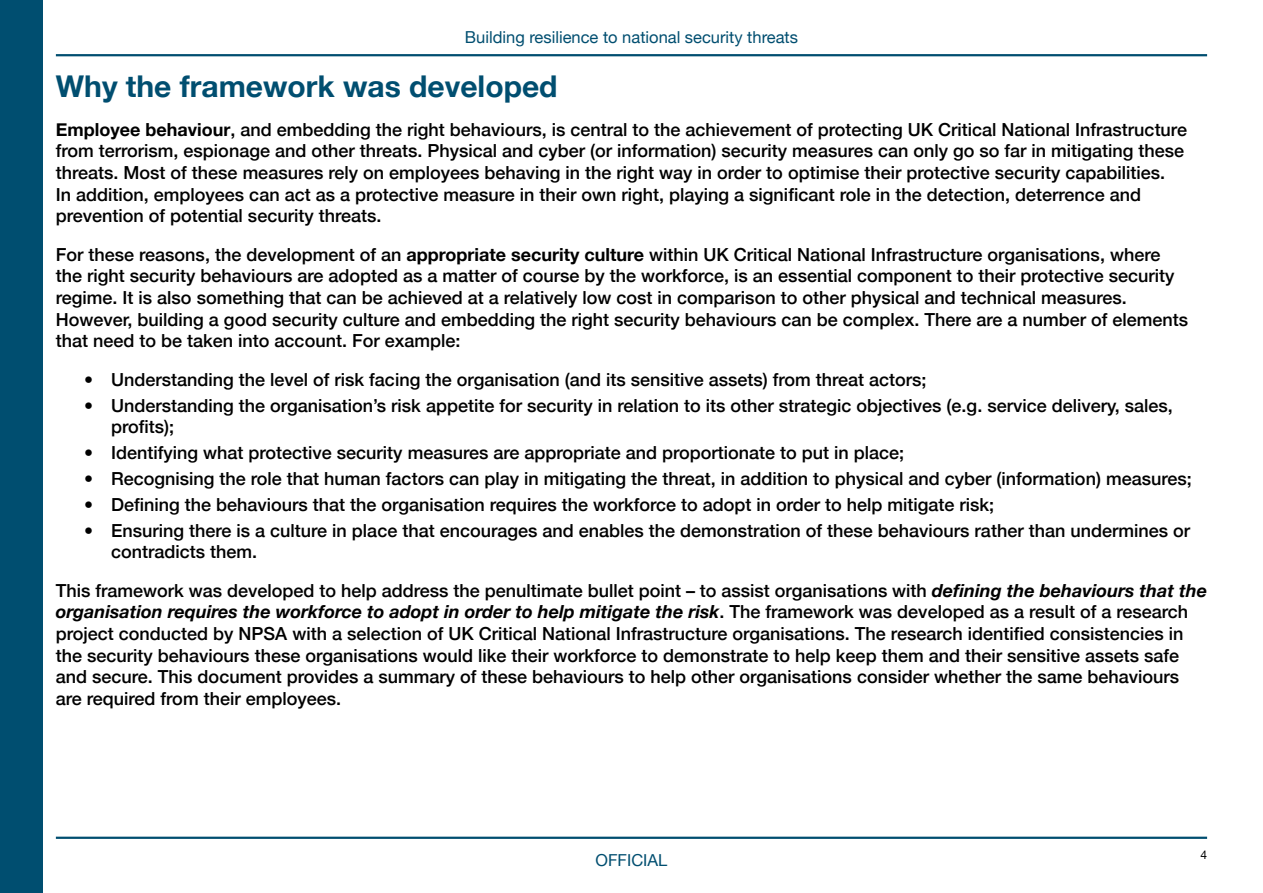
<style>
.page{position:relative;width:1263px;height:893px;background:#fff}
.page>*{position:absolute;margin:0;border:0;box-sizing:border-box;transform-origin:0 0}
.t1{font:700 30px "Helvetica Neue";color:#004e70}
.t2{font:500 18px/21.6px "Helvetica Neue";color:#000}
.t3{font:16.5px "Helvetica Neue";color:#004e70}
.t4{font:12px "Helvetica Neue";color:#000}
.s1{font-weight:700}
.s2{font-weight:700;font-style:italic}
</style>
<div class="page">
<hr style="left:56px;top:837px;width:1151px;height:2px;background:#004e70">
<hr style="left:56px;top:54px;width:1151px;height:2px;background:#004e70">
<div style="left:0;top:0;width:43px;height:893px;background:#004e70"></div>
<p class="t3" style="left:465px;top:27px;width:335px">Building resilience to national security threats</p>
<h1 class="t1" style="left:56px;top:68px;width:503px">Why the framework was developed</h1>
<p class="t2" style="left:56px;top:118px;width:1132px"><span class="s1">Employee behaviour</span>, and embedding the right behaviours, is central to the achievement of protecting UK Critical National Infrastructure from terrorism, espionage and other threats. Physical and cyber (or information) security measures can only go so far in mitigating these threats. Most of these measures rely on employees behaving in the right way in order to optimise their protective security capabilities.<br>In addition, employees can act as a protective measure in their own right, playing a significant role in the detection, deterrence and prevention of potential security threats.</p>
<p class="t2" style="left:56px;top:243px;width:1134px">For these reasons, the development of an <span class="s1">appropriate security culture</span> within UK Critical National Infrastructure organisations, where the right security behaviours are adopted as a matter of course by the workforce, is an essential component to their protective security regime. It is also something that can be achieved at a relatively low cost in comparison to other physical and technical measures.<br>However, building a good security culture and embedding the right security behaviours can be complex. There are a number of elements that need to be taken into account. For example:</p>
<p class="t2" style="left:84px;top:368px;width:844px">• Understanding the level of risk facing the organisation (and its sensitive assets) from threat actors;</p>
<p class="t2" style="left:111px;top:394px;width:1063px;text-indent:-27px">• Understanding the organisation’s risk appetite for security in relation to its other strategic objectives (e.g. service delivery, sales, profits);</p>
<p class="t2" style="left:84px;top:441px;width:822px">• Identifying what protective security measures are appropriate and proportionate to put in place;</p>
<p class="t2" style="left:84px;top:467px;width:1109px">• Recognising the role that human factors can play in mitigating the threat, in addition to physical and cyber (information) measures;</p>
<p class="t2" style="left:84px;top:493px;width:912px">• Defining the behaviours that the organisation requires the workforce to adopt in order to help mitigate risk;</p>
<p class="t2" style="left:111px;top:519px;width:1080px;text-indent:-27px">• Ensuring there is a culture in place that encourages and enables the demonstration of these behaviours rather than undermines or contradicts them.</p>
<p class="t2" style="left:56px;top:579px;width:1153px">This framework was developed to help address the penultimate bullet point – to assist organisations with <span class="s2">defining the behaviours that the organisation requires the workforce to adopt in order to help mitigate the risk</span>. The framework was developed as a result of a research project conducted by NPSA with a selection of UK Critical National Infrastructure organisations. The research identified consistencies in the security behaviours these organisations would like their workforce to demonstrate to help keep them and their sensitive assets safe and secure. This document provides a summary of these behaviours to help other organisations consider whether the same behaviours are required from their employees.</p>
<p class="t3" style="left:596px;top:850px;width:73px">OFFICIAL</p>
<p class="t4" style="left:1200px;top:847px;width:8px">4</p>
</div>
